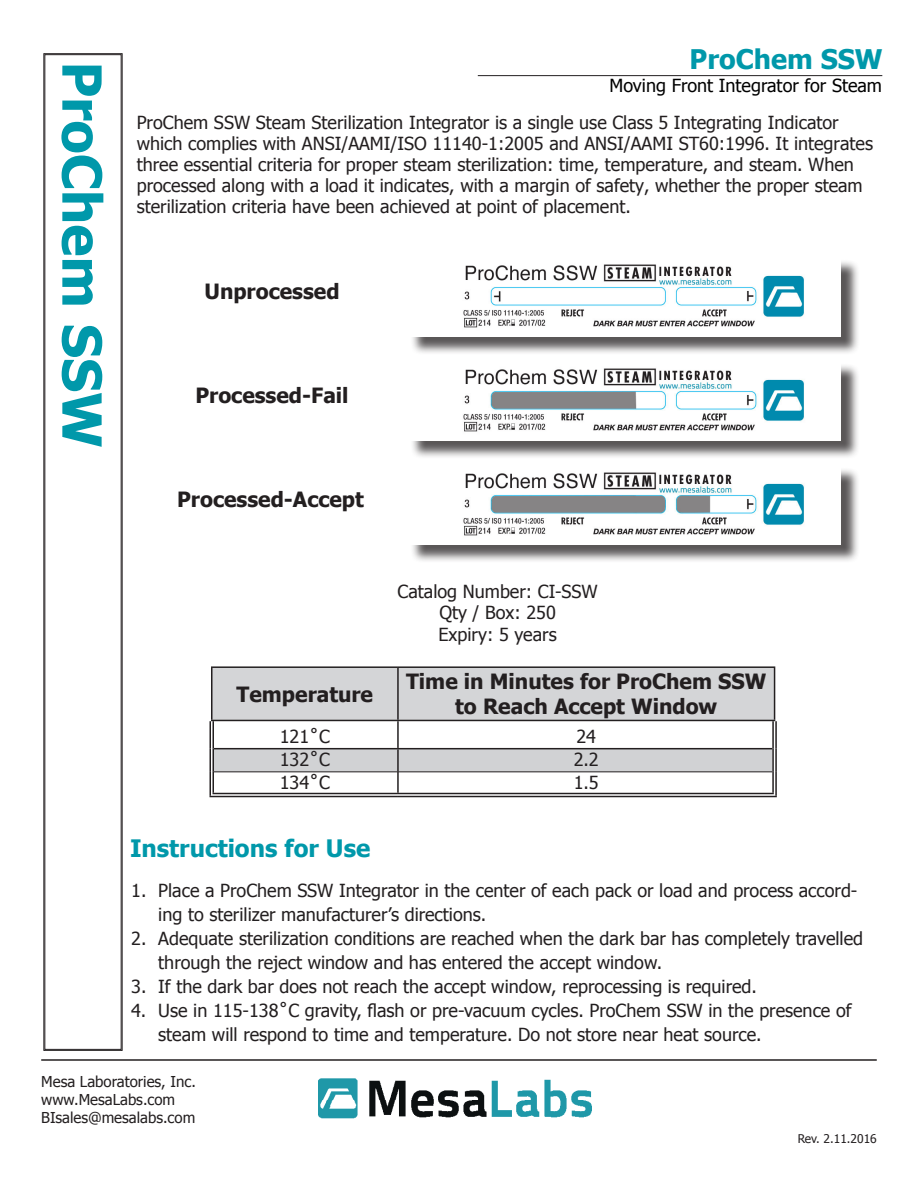
<style>
.page{position:relative;width:918px;height:1188px;background:#fff}
.page>*{position:absolute;margin:0;border:0;box-sizing:border-box;transform-origin:0 0}
.t1{font:700 54px "Tahoma";color:#0098aa}
.t2{font:700 27px "Tahoma";color:#0098aa}
.t3{font:700 24px "Tahoma";color:#0098aa}
.t4{font:700 21px/25.2px "Tahoma";color:#231f20;text-align:center}
.t5{font:18px/21px "Tahoma";color:#231f20}
.t6{font:18px "Tahoma";color:#000}
.t7{font:15px "Tahoma";color:#231f20}
.t8{font:12px "Tahoma";color:#231f20}
</style>
<div class="page">
<svg style="left:43px;top:53px;width:80px;height:998px"></svg>
<hr style="left:41px;top:1059px;width:836px;height:2px;background:#231f20">
<hr style="left:478px;top:75px;width:404px;height:1px;background:#231f20">
<div style="left:410px;top:259px;width:450px;height:96px;background:#231f20;opacity:.75"></div>
<img style="left:410px;top:259px;width:431px;height:77px">
<div style="left:410px;top:363px;width:450px;height:96px;background:#231f20;opacity:.75"></div>
<img style="left:410px;top:363px;width:431px;height:77px">
<div style="left:410px;top:467px;width:450px;height:96px;background:#231f20;opacity:.75"></div>
<img style="left:410px;top:467px;width:431px;height:77px">
<hr style="left:211px;top:666px;width:187px;height:2px;background:#231f20">
<hr style="left:398px;top:666px;width:377px;height:2px;background:#231f20">
<hr style="left:775px;top:721px;width:2px;height:28px;background:#231f20">
<hr style="left:775px;top:749px;width:2px;height:23px;background:#231f20">
<svg style="left:210px;top:667px;width:565px;height:129px"></svg>
<hr style="left:772px;top:772px;width:2px;height:21px;background:#231f20">
<hr style="left:775px;top:772px;width:2px;height:24px;background:#231f20">
<hr style="left:213px;top:793px;width:185px;height:1px;background:#231f20">
<hr style="left:210px;top:796px;width:188px;height:1px;background:#231f20">
<hr style="left:398px;top:793px;width:376px;height:1px;background:#231f20">
<hr style="left:398px;top:796px;width:379px;height:1px;background:#231f20">
<hr style="left:214px;top:772px;width:184px;height:1px;background:#231f20">
<hr style="left:398px;top:772px;width:374px;height:1px;background:#231f20">
<img style="left:319px;top:1078px;width:273px;height:41px">
<p class="t1" style="left:120px;top:62px;width:388px;rotate:90deg">ProChem SSW</p>
<p class="t2" style="left:690px;top:41px;width:195px">ProChem SSW</p>
<p class="t6" style="left:609px;top:73px;width:274px">Moving Front Integrator for Steam</p>
<p class="t5" style="left:137px;top:111px;width:738px">ProChem SSW Steam Sterilization Integrator is a single use Class 5 Integrating Indicator which complies with ANSI/AAMI/ISO 11140-1:2005 and ANSI/AAMI ST60:1996. It integrates three essential criteria for proper steam sterilization: time, temperature, and steam. When processed along with a load it indicates, with a margin of safety, whether the proper steam sterilization criteria have been achieved at point of placement.</p>
<p class="t4" style="left:204px;top:278px;width:137px">Unprocessed</p>
<p class="t4" style="left:195px;top:382px;width:155px">Processed-Fail</p>
<p class="t4" style="left:177px;top:486px;width:188px">Processed-Accept</p>
<p class="t4" style="left:237px;top:680px;width:138px">Temperature</p>
<p class="t5" style="left:398px;top:580px;width:201px">Catalog Number: CI-SSW</p>
<p class="t5" style="left:439px;top:601px;width:118px">Qty / Box: 250</p>
<p class="t5" style="left:439px;top:623px;width:120px">Expiry: 5 years</p>
<p class="t4" style="left:406px;top:668px;width:362px">Time in Minutes for ProChem SSW to Reach Accept Window</p>
<p class="t5" style="left:280px;top:725px;width:52px">121˚C</p>
<p class="t5" style="left:576px;top:725px;width:21px">24</p>
<p class="t5" style="left:280px;top:748px;width:52px">132˚C</p>
<p class="t5" style="left:574px;top:748px;width:27px">2.2</p>
<p class="t5" style="left:280px;top:771px;width:52px">134˚C</p>
<p class="t5" style="left:574px;top:771px;width:27px">1.5</p>
<p class="t3" style="left:130px;top:832px;width:242px">Instructions for Use</p>
<p class="t5" style="left:158px;top:878px;width:701px;line-height:24px;text-indent:-27px">1. Place a ProChem SSW Integrator in the center of each pack or load and process accord&shy;ing to sterilizer manufacturer’s directions.</p>
<p class="t5" style="left:158px;top:926px;width:706px;line-height:24px;text-indent:-27px">2. Adequate sterilization conditions are reached when the dark bar has completely travelled through the reject window and has entered the accept window.</p>
<p class="t5" style="left:131px;top:975px;width:627px">3. If the dark bar does not reach the accept window, reprocessing is required.</p>
<p class="t5" style="left:158px;top:998px;width:695px;line-height:24px;text-indent:-27px">4. Use in 115-138˚C gravity, flash or pre-vacuum cycles. ProChem SSW in the presence of steam will respond to time and temperature. Do not store near heat source.</p>
<p class="t7" style="left:41px;top:1071px;width:156px">Mesa Laboratories, Inc.</p>
<p class="t7" style="left:41px;top:1089px;width:136px">www.MesaLabs.com</p>
<p class="t7" style="left:41px;top:1107px;width:156px">BIsales@mesalabs.com</p>
<p class="t8" style="left:798px;top:1131px;width:81px">Rev. 2.11.2016</p>
</div>
